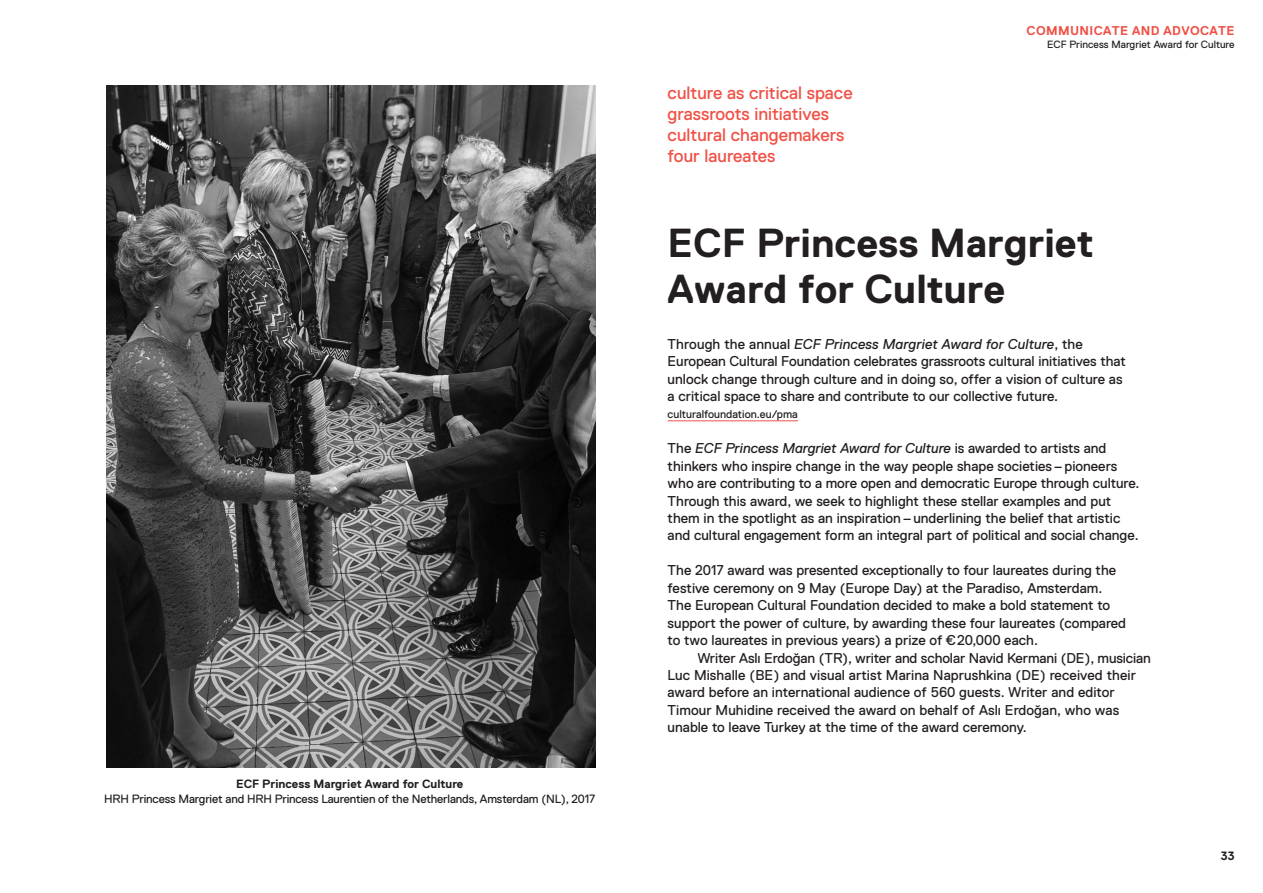
<style>
.page{position:relative;width:1263px;height:893px;background:#fff}
.page>*{position:absolute;margin:0;border:0;box-sizing:border-box;transform-origin:0 0}
.PS-Essay-Body_text-9{font:700 40.5px/46.5px "Replica Pro";color:#231f20}
.PS-Keywords-red{font:18px "Replica Pro";color:#f05146}
.PS-Essay-Body_text-9-2{font:14.25px/17.4px "Replica Pro";color:#231f20}
.t1{font:700 12.75px "Replica Pro";letter-spacing:.03em;color:#f05146}
.PS-Project-Image-cap{font:12px "Replica Pro";letter-spacing:-.01em;color:#231f20}
.PS-Project-Image-cap-2{font:700 12px "Replica Pro";color:#231f20}
.PS-Essay-Body_text-9-3{font:11.25px "Replica Pro";color:#231f20}
.t2{font:10.5px "Replica Pro";color:#231f20}
.s1{font-style:italic}
</style>
<div class="page">
<hr style="left:668px;top:420px;width:130px;height:1px;background:#f05146">
<img style="left:106px;top:85px;width:489px;height:682px">
<p class="PS-Project-Image-cap-2" style="left:236px;top:777px;width:229px">ECF Princess Margriet Award for Culture</p>
<p class="PS-Project-Image-cap" style="left:104px;top:792px;width:493px">HRH Princess Margriet and HRH Princess Laurentien of the Netherlands, Amsterdam (NL), 2017</p>
<p class="PS-Keywords-red" style="left:668px;top:83px;width:187px">culture as critical space</p>
<p class="PS-Keywords-red" style="left:668px;top:104px;width:163px">grassroots initiatives</p>
<p class="PS-Keywords-red" style="left:668px;top:125px;width:178px">cultural changemakers</p>
<p class="PS-Keywords-red" style="left:668px;top:146px;width:109px">four laureates</p>
<p class="t1" style="left:1026px;top:24px;width:209px">COMMUNICATE AND ADVOCATE</p>
<p class="t2" style="left:1047px;top:39px;width:189px">ECF Princess Margriet Award for Culture</p>
<p class="PS-Essay-Body_text-9" style="left:668px;top:220px;width:428px">ECF Princess Margriet<br>Award for Culture</p>
<p class="PS-Essay-Body_text-9-2" style="left:668px;top:335px;width:460px">Through the annual <span class="s1">ECF Princess Margriet Award for Culture</span>, the European Cultural Foundation celebrates grassroots cultural initiatives that unlock change through culture and in doing so, offer a vision of culture as a critical space to share and contribute to our collective future.</p>
<p class="PS-Essay-Body_text-9-3" style="left:668px;top:408px;width:132px">culturalfoundation.eu/pma</p>
<p class="PS-Essay-Body_text-9-2" style="left:668px;top:440px;width:473px">The <span class="s1">ECF Princess Margriet Award for Culture</span> is awarded to artists and thinkers who inspire change in the way people shape societies–pioneers who are contributing to a more open and democratic Europe through culture.<br>Through this award, we seek to highlight these stellar examples and put them in the spotlight as an inspiration–underlining the belief that artistic and cultural engagement form an integral part of political and social change.</p>
<p class="PS-Essay-Body_text-9-2" style="left:668px;top:562px;width:460px">The 2017 award was presented exceptionally to four laureates during the festive ceremony on 9 May (Europe Day) at the Paradiso, Amsterdam.<br>The European Cultural Foundation decided to make a bold statement to support the power of culture, by awarding these four laureates (compared to two laureates in previous years) a prize of €20,000 each.</p>
<p class="PS-Essay-Body_text-9-2" style="left:668px;top:649px;width:485px;text-indent:30px">Writer Aslı Erdoğan (TR), writer and scholar Navid Kermani (DE), musician Luc Mishalle (BE) and visual artist Marina Naprushkina (DE) received their award before an international audience of 560 guests. Writer and editor Timour Muhidine received the award on behalf of Aslı Erdoğan, who was unable to leave Turkey at the time of the award ceremony.</p>
<p class="PS-Project-Image-cap-2" style="left:1221px;top:849px;width:15px">33</p>
</div>
